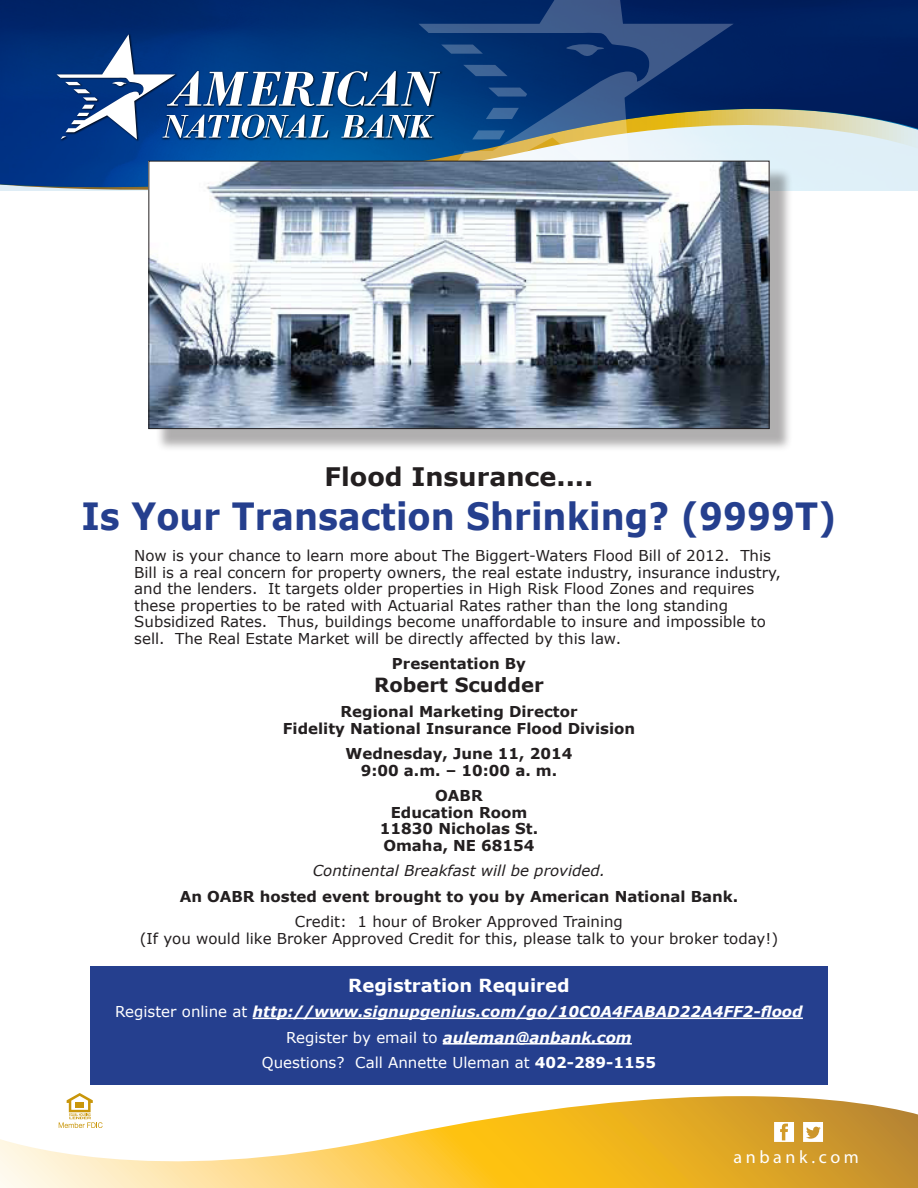
<style>
.page{position:relative;width:918px;height:1188px;background:#fff}
.page>*{position:absolute;margin:0;border:0;box-sizing:border-box;transform-origin:0 0}
.t1{font:700 37.5px "Verdana";color:#253f8e;scale:.9 1}
.t2{font:700 25.5px "Verdana";color:#231f20}
.t3{font:700 19.5px "Verdana";color:#231f20}
.t4{font:700 18px "Verdana";color:#fff}
.t5{font:18px "Myriad Pro";letter-spacing:.2em;color:#fff}
.t6{font:15px/16.5px "Verdana";color:#231f20}
.t7{font:700 15px/16.5px "Verdana";color:#231f20;text-align:center}
.t8{font:italic 700 15px "Verdana";color:#fff}
.t9{font:15px "Verdana";color:#fff}
.t10{font:italic 15px "Verdana";color:#231f20}
.s1{font-weight:400;font-style:normal}
.s2{font-weight:700}
</style>
<div class="page">
<img style="left:0;top:0;width:918px;height:190px">
<svg style="left:418px;top:0;width:316px;height:161px;background:#3c5b82"></svg>
<img style="left:179px;top:70px;width:264px;height:71px">
<img style="left:55px;top:33px;width:124px;height:110px">
<svg style="left:57px;top:34px;width:383px;height:105px"></svg>
<svg style="left:0;top:1096px;width:918px;height:92px"></svg>
<svg style="left:59px;top:1093px;width:44px;height:35px"></svg>
<svg style="left:774px;top:1122px;width:20px;height:20px"></svg>
<svg style="left:803px;top:1122px;width:20px;height:20px"></svg>
<div style="left:155px;top:168px;width:637px;height:284px;background:#231f20;opacity:.36"></div>
<img style="left:151px;top:163px;width:616px;height:264px">
<div style="left:149px;top:161px;width:620px;height:268px;border:1px solid #231f20"></div>
<div style="left:90px;top:966px;width:738px;height:119px;background:#253f8e"></div>
<hr style="left:253px;top:1018px;width:550px;height:1px;background:#fff">
<hr style="left:443px;top:1043px;width:189px;height:2px;background:#fff">
<p class="t2" style="left:325px;top:459px;width:270px">Flood Insurance....</p>
<p class="t1" style="left:81px;top:490px;width:840px">Is Your Transaction Shrinking? (9999T)</p>
<p class="t6" style="left:134px;top:547px;width:648px">Now is your chance to learn more about The Biggert-Waters Flood Bill of 2012. This Bill is a real concern for property owners, the real estate industry, insurance industry, and the lenders. It targets older properties in High Risk Flood Zones and requires these properties to be rated with Actuarial Rates rather than the long standing Subsidized Rates. Thus, buildings become unaffordable to insure and impossible to sell. The Real Estate Market will be directly affected by this law.</p>
<p class="t7" style="left:392px;top:655px;width:136px">Presentation By</p>
<p class="t3" style="left:374px;top:671px;width:171px">Robert Scudder</p>
<p class="t7" style="left:283px;top:703px;width:354px">Regional Marketing Director<br>Fidelity National Insurance Flood Division</p>
<p class="t7" style="left:345px;top:745px;width:229px">Wednesday, June 11, 2014<br>9:00 a.m. – 10:00 a. m.</p>
<p class="t7" style="left:380px;top:787px;width:160px">OABR<br>Education Room<br>11830 Nicholas St.<br>Omaha, NE 68154</p>
<p class="t10" style="left:313px;top:860px;width:294px">Continental Breakfast will be provided.</p>
<p class="t7" style="left:180px;top:888px;width:560px">An OABR hosted event brought to you by American National Bank.</p>
<p class="t6" style="left:140px;top:913px;width:640px;text-align:center">Credit: 1 hour of Broker Approved Training<br>(If you would like Broker Approved Credit for this, please talk to your broker today!)</p>
<p class="t4" style="left:348px;top:972px;width:223px">Registration Required</p>
<p class="t8" style="left:115px;top:1001px;width:689px"><span class="s1">Register online at</span> http://www.signupgenius.com/go/10C0A4FABAD22A4FF2-flood</p>
<p class="t8" style="left:286px;top:1027px;width:347px"><span class="s1">Register by email to</span> auleman@anbank.com</p>
<p class="t9" style="left:262px;top:1052px;width:396px">Questions? Call Annette Uleman at <span class="s2">402-289-1155</span></p>
<p class="t5" style="left:734px;top:1145px;width:127px">anbank.com</p>
</div>
